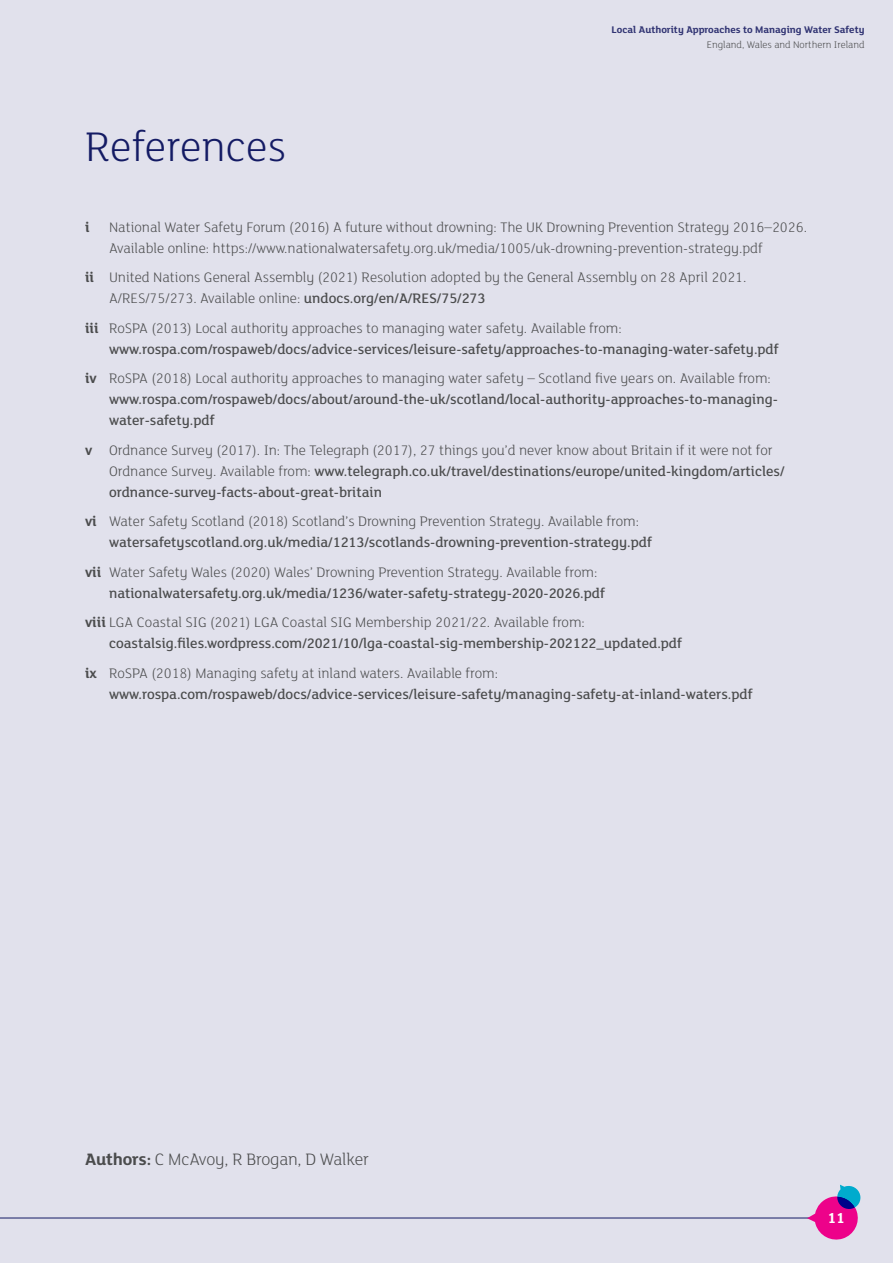
<style>
.page{position:relative;width:893px;height:1263px;background:#e1e1ec}
.page>*{position:absolute;margin:0;border:0;box-sizing:border-box;transform-origin:0 0}
.t1{font:300 45px "FS Lola";color:#141b64}
.t2{font:300 18px "FS Lola";letter-spacing:-.01em;color:#4b4c4d}
.t3{font:700 15.75px "FS Lola";color:#fff}
.t4{font:500 15px/21px "FS Lola";color:#4b4c4d}
.t5{font:300 15px/21px "FS Lola";color:#4b4c4d}
.t6{font:700 15px "FS Lola";color:#4b4c4d}
.t7{font:700 10.5px "FS Lola";color:#313473}
.t8{font:300 10.5px "FS Lola";color:#4b4c4d}
.s1{font-weight:700}
.s2{font-weight:500}
.s3{font-weight:300}
</style>
<div class="page">
<hr style="left:0;top:1217px;width:813px;height:1px;background:#141b64">
<svg style="left:807px;top:1185px;width:54px;height:55px"></svg>
<p class="t1" style="left:85px;top:118px;width:203px">References</p>
<p class="t7" style="left:612px;top:23px;width:255px">Local Authority Approaches to Managing Water Safety</p>
<p class="t8" style="left:707px;top:38px;width:159px">England, Wales and Northern Ireland</p>
<p class="t6" style="left:85px;top:217px;width:6px">i</p>
<p class="t5" style="left:109px;top:216px;width:699px">National Water Safety Forum (2016) A future without drowning: The UK Drowning Prevention Strategy 2016–2026.<br>Available online: https://www.nationalwatersafety.org.uk/media/1005/uk-drowning-prevention-strategy.pdf</p>
<p class="t5" style="left:109px;top:266px;width:639px;text-indent:-24px"><span class="s1">ii</span> United Nations General Assembly (2021) Resolution adopted by the General Assembly on 28 April 2021.<br>A/RES/75/273. Available online: <span class="s2">undocs.org/en/A/RES/75/273</span></p>
<p class="t4" style="left:109px;top:317px;width:671px;text-indent:-24px"><span class="s1">iii</span> <span class="s3">RoSPA (2013) Local authority approaches to managing water safety. Available from: </span>www.rospa.com/rospaweb/docs/advice-services/leisure-safety/approaches-to-managing-water-safety.pdf</p>
<p class="t4" style="left:109px;top:367px;width:670px;text-indent:-24px"><span class="s1">iv</span> <span class="s3">RoSPA (2018) Local authority approaches to managing water safety – Scotland five years on. Available from: </span>www.rospa.com/rospaweb/docs/about/around-the-uk/scotland/local-authority-approaches-to-managing&shy;water-safety.pdf</p>
<p class="t5" style="left:109px;top:439px;width:677px;text-indent:-24px"><span class="s1">v</span> Ordnance Survey (2017). In: The Telegraph (2017), 27 things you’d never know about Britain if it were not for<br>Ordnance Survey. Available from: <span class="s2">www.telegraph.co.uk/travel/destinations/europe/united-kingdom/articles/ ordnance-survey-facts-about-great-britain</span></p>
<p class="t4" style="left:109px;top:510px;width:544px;text-indent:-24px"><span class="s1">vi</span> <span class="s3">Water Safety Scotland (2018) Scotland’s Drowning Prevention Strategy. Available from: </span>watersafetyscotland.org.uk/media/1213/scotlands-drowning-prevention-strategy.pdf</p>
<p class="t4" style="left:109px;top:561px;width:497px;text-indent:-24px"><span class="s1">vii</span> <span class="s3">Water Safety Wales (2020) Wales’ Drowning Prevention Strategy. Available from: </span>nationalwatersafety.org.uk/media/1236/water-safety-strategy-2020-2026.pdf</p>
<p class="t4" style="left:109px;top:611px;width:574px;text-indent:-24px"><span class="s1">viii</span> <span class="s3">LGA Coastal SIG (2021) LGA Coastal SIG Membership 2021/22. Available from: </span>coastalsig.files.wordpress.com/2021/10/lga-coastal-sig-membership-202122_updated.pdf</p>
<p class="t4" style="left:109px;top:662px;width:645px;text-indent:-24px"><span class="s1">ix</span> <span class="s3">RoSPA (2018) Managing safety at inland waters. Available from: </span>www.rospa.com/rospaweb/docs/advice-services/leisure-safety/managing-safety-at-inland-waters.pdf</p>
<p class="t2" style="left:85px;top:1147px;width:286px"><span class="s1">Authors:</span> C McAvoy, R Brogan, D Walker</p>
<p class="t3" style="left:827px;top:1207px;width:19px">11</p>
</div>
